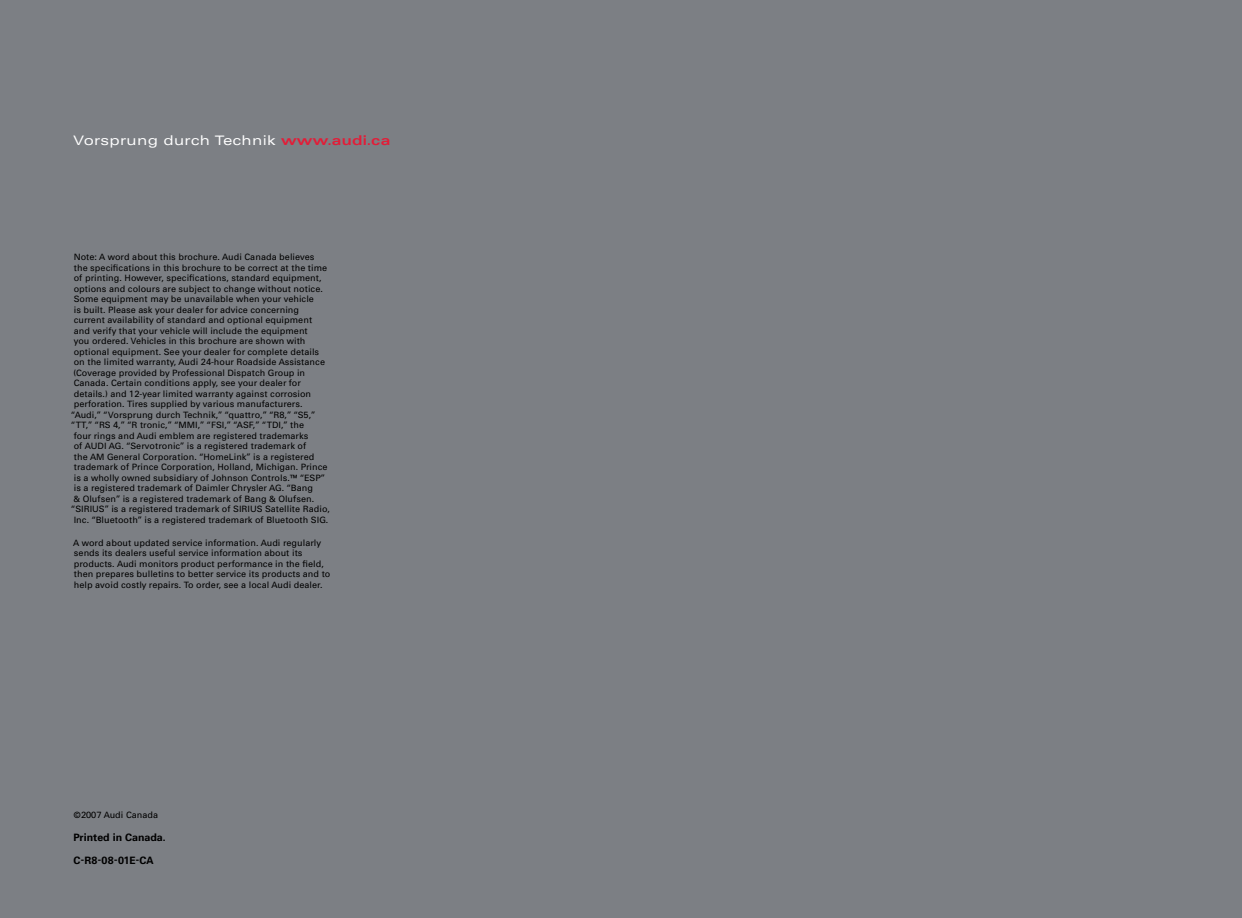
<style>
.page{position:relative;width:1242px;height:918px;background:#7c7f84}
.page>*{position:absolute;margin:0;border:0;box-sizing:border-box;transform-origin:0 0}
.t1{font:13.5px "Audi Sans Ext";letter-spacing:.02em;color:#fff}
.t2{font:700 10.5px "Audi Sans";color:#000}
.t3{font:9px/10.5px "Audi Sans";color:#000}
.s1{font-weight:700;color:#e21d38}
</style>
<div class="page">
<h1 class="t1" style="left:74px;top:132px;width:318px">Vorsprung durch Technik <span class="s1">www.audi.ca</span></h1>
<p class="t3" style="left:71px;top:251px;width:260px">Note: A word about this brochure. Audi Canada believes<br>the specifications in this brochure to be correct at the time of printing. However, specifications, standard equipment, options and colours are subject to change without notice.<br>Some equipment may be unavailable when your vehicle<br>is built. Please ask your dealer for advice concerning current availability of standard and optional equipment<br>and verify that your vehicle will include the equipment<br>you ordered. Vehicles in this brochure are shown with optional equipment. See your dealer for complete details on the limited warranty, Audi 24-hour Roadside Assistance (Coverage provided by Professional Dispatch Group in Canada. Certain conditions apply, see your dealer for details.) and 12-year limited warranty against corrosion perforation. Tires supplied by various manufacturers. “Audi,” “Vorsprung durch Technik,” “quattro,” “R8,” “S5,” “TT,” “RS 4,” “R tronic,” “MMI,” “FSI,” “ASF,” “TDI,” the<br>four rings and Audi emblem are registered trademarks<br>of AUDI AG. “Servotronic” is a registered trademark of<br>the AM General Corporation. “HomeLink” is a registered trademark of Prince Corporation, Holland, Michigan. Prince is a wholly owned subsidiary of Johnson Controls.™ “ESP” is a registered trademark of Daimler Chrysler AG. “Bang<br>&amp; Olufsen” is a registered trademark of Bang &amp; Olufsen. “SIRIUS” is a registered trademark of SIRIUS Satellite Radio, Inc. “Bluetooth” is a registered trademark of Bluetooth SIG.</p>
<p class="t3" style="left:73px;top:537px;width:259px">A word about updated service information. Audi regularly sends its dealers useful service information about its products. Audi monitors product performance in the field, then prepares bulletins to better service its products and to help avoid costly repairs. To order, see a local Audi dealer.</p>
<p class="t3" style="left:74px;top:809px;width:86px">©2007 Audi Canada</p>
<p class="t2" style="left:74px;top:831px;width:94px">Printed in Canada.</p>
<p class="t2" style="left:74px;top:854px;width:81px">C-R8-08-01E-CA</p>
</div>
